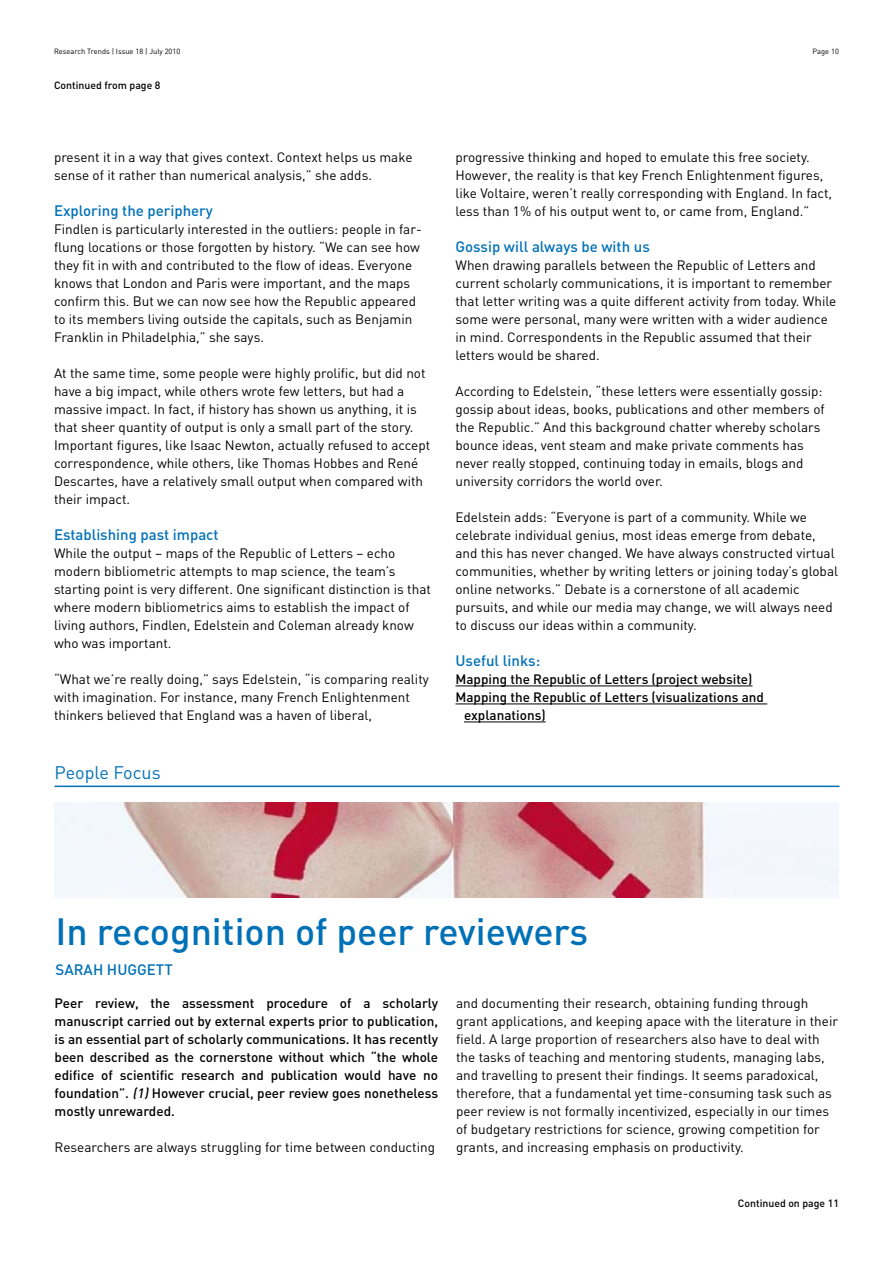
<style>
.page{position:relative;width:893px;height:1263px;background:#fff}
.page>*{position:absolute;margin:0;border:0;box-sizing:border-box;transform-origin:0 0}
.t1{font:500 37.5px "DIN";color:#0071b7}
.t2{font:18px "DIN";color:#0071b7}
.t3{font:500 15px "DIN";color:#0071b7}
.t4{font:13.5px/18px "DIN";color:#000}
.t5{font:500 13.5px/18px "DIN";color:#000;text-align:justify}
.t6{font:500 10.5px "DIN";color:#000}
.t7{font:7.5px "DIN";color:#000}
.s1{font-style:italic}
</style>
<div class="page">
<hr style="left:455px;top:685px;width:297px;height:1px;background:#000">
<hr style="left:455px;top:703px;width:312px;height:1px;background:#000">
<hr style="left:464px;top:721px;width:82px;height:1px;background:#000">
<hr style="left:55px;top:785px;width:784px;height:2px;background:#0071b7">
<img style="left:54px;top:803px;width:784px;height:94px">
<p class="t7" style="left:54px;top:47px;width:128px">Research Trends | Issue 18 | July 2010</p>
<p class="t7" style="left:813px;top:47px;width:28px">Page 10</p>
<p class="t6" style="left:54px;top:79px;width:108px">Continued from page 8</p>
<p class="t4" style="left:54px;top:148px;width:360px">present it in a way that gives context. Context helps us make sense of it rather than numerical analysis,” she adds.</p>
<p class="t3" style="left:54px;top:201px;width:160px">Exploring the periphery</p>
<p class="t4" style="left:54px;top:220px;width:369px">Findlen is particularly interested in the outliers: people in far&shy;flung locations or those forgotten by history. “We can see how they fit in with and contributed to the flow of ideas. Everyone knows that London and Paris were important, and the maps confirm this. But we can now see how the Republic appeared to its members living outside the capitals, such as Benjamin Franklin in Philadelphia,” she says.</p>
<p class="t4" style="left:54px;top:364px;width:378px">At the same time, some people were highly prolific, but did not have a big impact, while others wrote few letters, but had a massive impact. In fact, if history has shown us anything, it is that sheer quantity of output is only a small part of the story.<br>Important figures, like Isaac Newton, actually refused to accept correspondence, while others, like Thomas Hobbes and René Descartes, have a relatively small output when compared with their impact.</p>
<p class="t3" style="left:54px;top:525px;width:166px">Establishing past impact</p>
<p class="t4" style="left:54px;top:544px;width:378px">While the output – maps of the Republic of Letters – echo modern bibliometric attempts to map science, the team’s starting point is very different. One significant distinction is that where modern bibliometrics aims to establish the impact of living authors, Findlen, Edelstein and Coleman already know who was important.</p>
<p class="t4" style="left:54px;top:670px;width:376px">“What we’re really doing,” says Edelstein, “is comparing reality with imagination. For instance, many French Enlightenment thinkers believed that England was a haven of liberal,</p>
<h2 class="t2" style="left:55px;top:762px;width:108px">People Focus</h2>
<p class="t4" style="left:455px;top:148px;width:378px">progressive thinking and hoped to emulate this free society.<br>However, the reality is that key French Enlightenment figures, like Voltaire, weren’t really corresponding with England. In fact, less than 1% of his output went to, or came from, England.”</p>
<p class="t3" style="left:455px;top:237px;width:196px">Gossip will always be with us</p>
<p class="t4" style="left:455px;top:256px;width:382px">When drawing parallels between the Republic of Letters and current scholarly communications, it is important to remember that letter writing was a quite different activity from today. While some were personal, many were written with a wider audience in mind. Correspondents in the Republic assumed that their letters would be shared.</p>
<p class="t4" style="left:455px;top:382px;width:371px">According to Edelstein, “these letters were essentially gossip: gossip about ideas, books, publications and other members of the Republic.” And this background chatter whereby scholars bounce ideas, vent steam and make private comments has never really stopped, continuing today in emails, blogs and university corridors the world over.</p>
<p class="t4" style="left:455px;top:508px;width:384px">Edelstein adds: “Everyone is part of a community. While we celebrate individual genius, most ideas emerge from debate, and this has never changed. We have always constructed virtual communities, whether by writing letters or joining today’s global online networks.” Debate is a cornerstone of all academic pursuits, and while our media may change, we will always need to discuss our ideas within a community.</p>
<p class="t3" style="left:455px;top:651px;width:86px">Useful links:</p>
<p class="t5" style="left:455px;top:670px;width:298px">Mapping the Republic of Letters (project website)</p>
<p class="t5" style="left:455px;top:688px;width:310px">Mapping the Republic of Letters (visualizations and</p>
<p class="t5" style="left:464px;top:706px;width:83px">explanations)</p>
<h1 class="t1" style="left:56px;top:907px;width:534px">In recognition of peer reviewers</h1>
<p class="t3" style="left:56px;top:959px;width:20px">Sarah</p>
<p class="t3" style="left:107px;top:959px;width:21px">Huggett</p>
<p class="t5" style="left:55px;top:994px;width:385px">Peer review, the assessment procedure of a scholarly manuscript carried out by external experts prior to publication, is an essential part of scholarly communications. It has recently been described as the cornerstone without which “the whole edifice of scientific research and publication would have no foundation”. <span class="s1">(1)</span>However crucial, peer review goes nonetheless mostly unrewarded.</p>
<p class="t4" style="left:55px;top:1138px;width:382px">Researchers are always struggling for time between conducting</p>
<p class="t4" style="left:456px;top:994px;width:383px">and documenting their research, obtaining funding through grant applications, and keeping apace with the literature in their field. A large proportion of researchers also have to deal with the tasks of teaching and mentoring students, managing labs, and travelling to present their findings. It seems paradoxical, therefore, that a fundamental yet time-consuming task such as peer review is not formally incentivized, especially in our times of budgetary restrictions for science, growing competition for grants, and increasing emphasis on productivity.</p>
<p class="t6" style="left:738px;top:1196px;width:103px">Continued on page 11</p>
</div>
